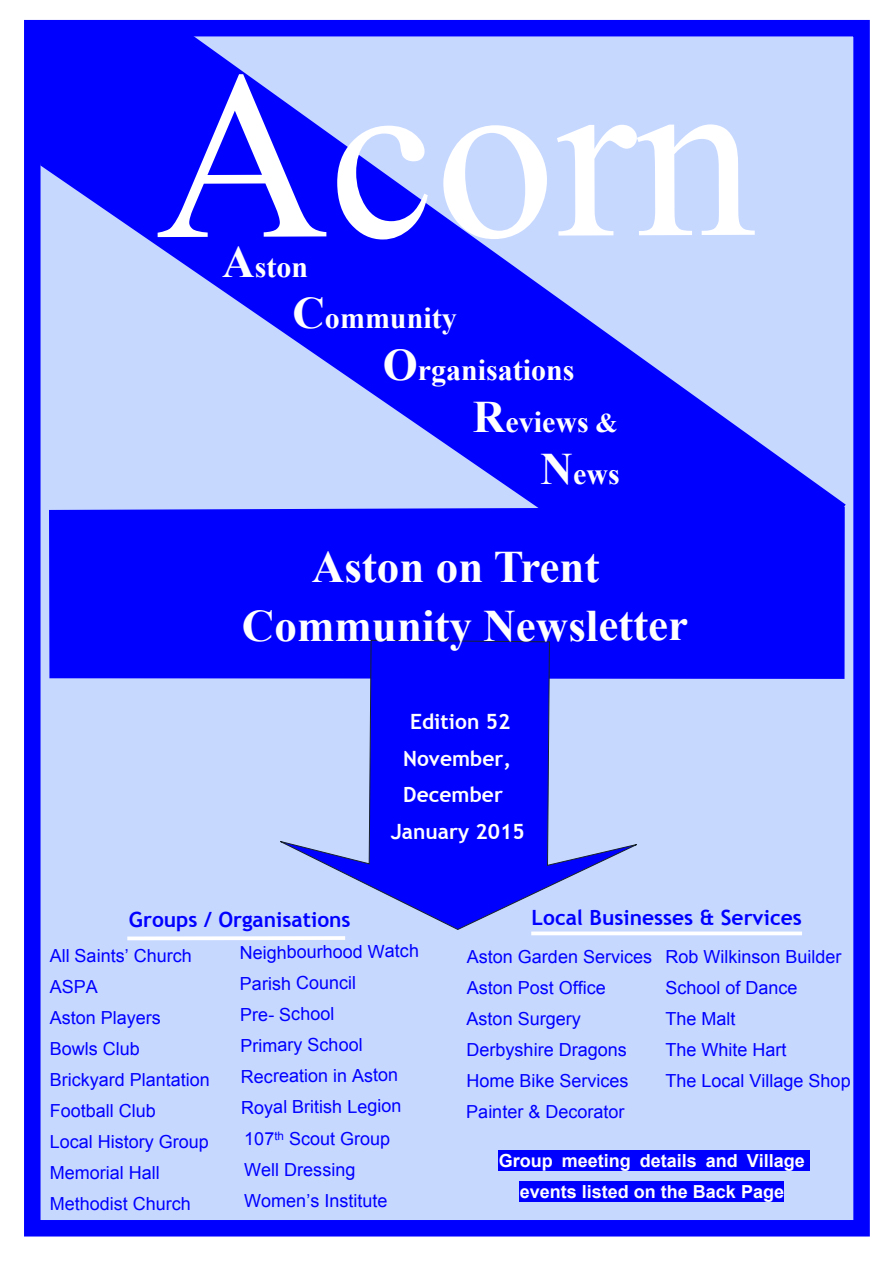
<style>
.page{position:relative;width:893px;height:1263px;background:#fff}
.page>*{position:absolute;margin:0;border:0;box-sizing:border-box;transform-origin:0 0}
.t1{font:240px "Times New Roman";color:#fff}
.t2{font:700 45px "Times New Roman";color:#fff}
.t3{font:700 30px "Times New Roman";color:#fff}
.t4{font:700 21px "Trebuchet MS";color:#00f}
.t5{font:700 21px/36.6px "Trebuchet MS";color:#fff;text-align:center}
.t6{font:18px/30.9px "Arial";color:#00f}
.t7{font:700 18px/30.9px "Arial";color:#fff;text-align:center}
.s1{font-size:45px}
.s2{font-size:27px}
</style>
<div class="page">
<div style="left:39px;top:37px;width:823px;height:1191px;background:#c7d8ff"></div>
<svg style="left:41px;top:37px;width:805px;height:470px"></svg>
<div style="left:24px;top:20px;width:846px;height:1216px;border:16px solid #00f"></div>
<div style="left:499px;top:1150px;width:311px;height:20px;background:#00f"></div>
<div style="left:520px;top:1181px;width:264px;height:20px;background:#00f"></div>
<svg style="left:127px;top:936px;width:218px;height:4px"></svg>
<svg style="left:531px;top:931px;width:271px;height:4px"></svg>
<div style="left:49px;top:507px;width:796px;height:172px;background:#00f"></div>
<svg style="left:274px;top:639px;width:369px;height:291px;fill:#00f"></svg>
<h1 class="t1" style="left:156px;top:70px;width:602px">Acorn</h1>
<h3 class="t3" style="left:222px;top:256px;width:87px"><span class="s1">A</span>ston</h3>
<h3 class="t3" style="left:292px;top:308px;width:166px"><span class="s1">C</span>ommunity</h3>
<h3 class="t3" style="left:383px;top:360px;width:193px"><span class="s1">O</span>rganisations</h3>
<h3 class="t3" style="left:473px;top:412px;width:147px"><span class="s1">R</span>eviews <span class="s2">&amp;</span></h3>
<h3 class="t3" style="left:541px;top:463px;width:81px"><span class="s1">N</span>ews</h3>
<h2 class="t2" style="left:312px;top:551px;width:289px">Aston on Trent</h2>
<h2 class="t2" style="left:242px;top:610px;width:448px">Community Newsletter</h2>
<p class="t5" style="left:391px;top:705px;width:136px">Edition 52<br>November,<br>December<br>January 2015</p>
<p class="t4" style="left:129px;top:911px;width:223px">Groups / Organisations</p>
<p class="t4" style="left:531px;top:909px;width:272px">Local Businesses &amp; Services</p>
<p class="t6" style="left:50px;top:942px;width:162px">All Saints’ Church<br>ASPA<br>Aston Players<br>Bowls Club<br>Brickyard Plantation<br>Football Club<br>Local History Group<br>Memorial Hall<br>Methodist Church</p>
<p class="t6" style="left:238px;top:939px;width:182px;rotate:-1deg">Neighbourhood Watch<br>Parish Council<br>Pre- School<br>Primary School<br>Recreation in Aston<br>Royal British Legion</p>
<p class="t6" style="left:466px;top:943px;width:187px">Aston Garden Services<br>Aston Post Office<br>Aston Surgery<br>Derbyshire Dragons<br>Home Bike Services<br>Painter &amp; Decorator</p>
<p class="t6" style="left:665px;top:943px;width:187px">Rob Wilkinson Builder<br>School of Dance<br>The Malt<br>The White Hart<br>The Local Village Shop</p>
<p class="t6" style="left:244px;top:1125px;width:148px">107<sup>th</sup> Scout Group<br>Well Dressing<br>Women’s Institute</p>
<p class="t7" style="left:499px;top:1146px;width:308px">Group meeting details and Village events listed on the Back Page</p>
</div>
